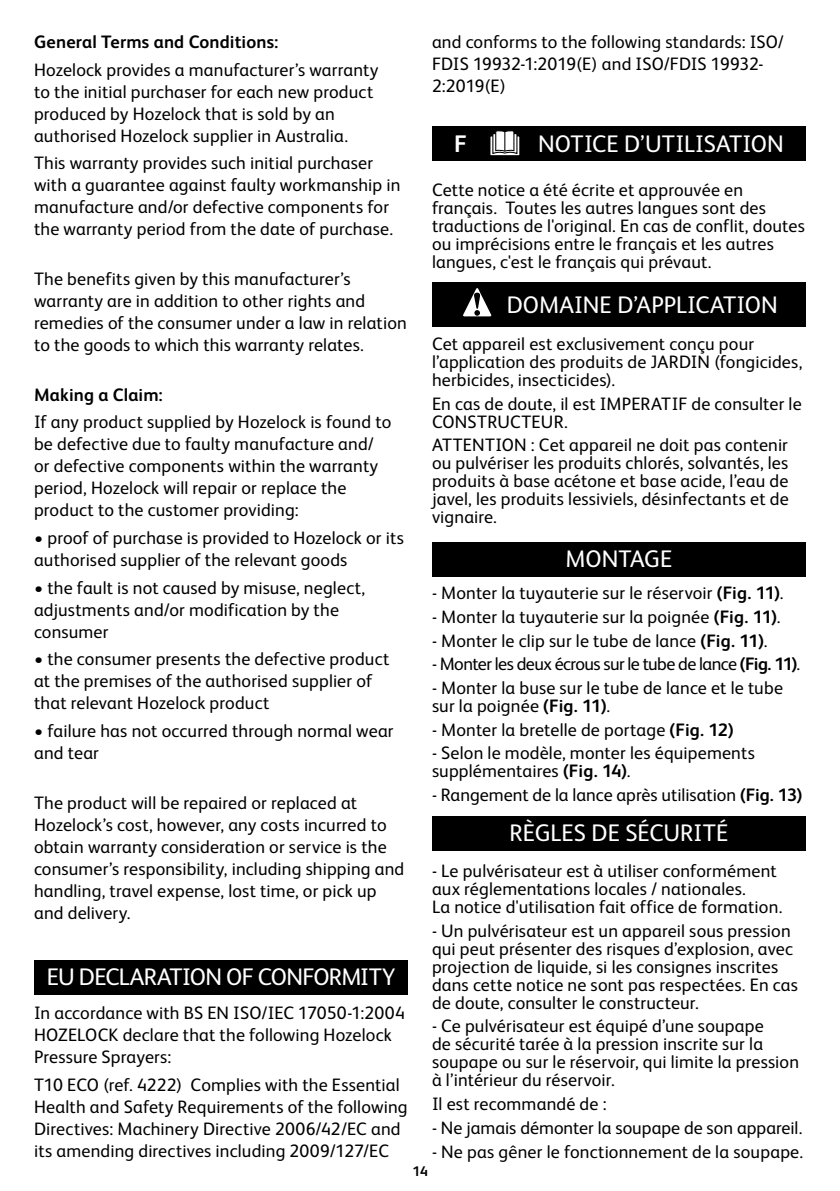
<style>
.page{position:relative;width:840px;height:1191px;background:#fff}
.page>*{position:absolute;margin:0;border:0;box-sizing:border-box;transform-origin:0 0}
.t1{font:24px "FS Albert Pro";letter-spacing:-.005em;color:#fff}
.t2{font:24px "FS Albert Pro";letter-spacing:-.03em;color:#fff}
.t3{font:700 24px "FS Albert Pro";color:#fff}
.t4{font:18px/22px "FS Albert Pro";letter-spacing:.01em;color:#000}
.t5{font:18px "FS Albert Pro";letter-spacing:-.03em;color:#000}
.t6{font:700 18px "FS Albert Pro";letter-spacing:.01em;color:#000}
.t7{font:700 14px "FS Albert Pro";color:#000}
.s1{font-weight:700}
</style>
<div class="page">
<div style="left:34px;top:961px;width:374px;height:34px;background:#000"></div>
<div style="left:432px;top:126px;width:373px;height:34px;background:#000"></div>
<div style="left:489px;top:136px;width:30px;height:20px;background:#878787"></div>
<div style="left:489px;top:135px;width:31px;height:21px;border:1px solid #000"></div>
<svg style="left:491px;top:130px;width:26px;height:25px"></svg>
<div style="left:432px;top:282px;width:373px;height:44px;background:#000"></div>
<svg style="left:463px;top:288px;width:29px;height:29px"></svg>
<div style="left:432px;top:542px;width:373px;height:34px;background:#000"></div>
<div style="left:432px;top:817px;width:373px;height:34px;background:#000"></div>
<p class="t6" style="left:34px;top:29px;width:246px">General Terms and Conditions:</p>
<p class="t4" style="left:34px;top:57px;width:345px">Hozelock provides a manufacturer’s warranty to the initial purchaser for each new product produced by Hozelock that is sold by an authorised Hozelock supplier in Australia.</p>
<p class="t4" style="left:34px;top:151px;width:367px">This warranty provides such initial purchaser with a guarantee against faulty workmanship in manufacture and/or defective components for the warranty period from the date of purchase.</p>
<p class="t4" style="left:34px;top:266px;width:374px">The benefits given by this manufacturer’s warranty are in addition to other rights and remedies of the consumer under a law in relation to the goods to which this warranty relates.</p>
<p class="t6" style="left:34px;top:382px;width:130px">Making a Claim:</p>
<p class="t4" style="left:34px;top:410px;width:358px">If any product supplied by Hozelock is found to be defective due to faulty manufacture and/ or defective components within the warranty period, Hozelock will repair or replace the product to the customer providing:</p>
<p class="t4" style="left:34px;top:525px;width:371px">• proof of purchase is provided to Hozelock or its authorised supplier of the relevant goods</p>
<p class="t4" style="left:34px;top:575px;width:332px">• the fault is not caused by misuse, neglect, adjustments and/or modification by the consumer</p>
<p class="t4" style="left:34px;top:647px;width:357px">• the consumer presents the defective product at the premises of the authorised supplier of that relevant Hozelock product</p>
<p class="t4" style="left:34px;top:718px;width:361px">• failure has not occurred through normal wear and tear</p>
<p class="t4" style="left:34px;top:790px;width:371px">The product will be repaired or replaced at Hozelock’s cost, however, any costs incurred to obtain warranty consideration or service is the consumer’s responsibility, including shipping and handling, travel expense, lost time, or pick up and delivery.</p>
<h1 class="t2" style="left:47px;top:960px;width:349px">EU DECLARATION OF CONFORMITY</h1>
<p class="t4" style="left:34px;top:1000px;width:372px">In accordance with BS EN ISO/IEC 17050-1:2004<br>HOZELOCK declare that the following Hozelock<br>Pressure Sprayers:</p>
<p class="t4" style="left:34px;top:1072px;width:375px">T10 ECO (ref. 4222) Complies with the Essential Health and Safety Requirements of the following Directives: Machinery Directive 2006/42/EC and its amending directives including 2009/127/EC</p>
<p class="t4" style="left:432px;top:29px;width:353px">and conforms to the following standards: ISO/<br>FDIS 19932-1:2019(E) and ISO/FDIS 19932-<br>2:2019(E)</p>
<h1 class="t3" style="left:454px;top:127px;width:14px">F</h1>
<h1 class="t1" style="left:537px;top:127px;width:247px">NOTICE D’UTILISATION</h1>
<p class="t4" style="left:432px;top:180px;width:374px;line-height:18px">Cette notice a été écrite et approuvée en français. Toutes les autres langues sont des traductions de l'original. En cas de conflit, doutes ou imprécisions entre le français et les autres langues, c'est le français qui prévaut.</p>
<h1 class="t1" style="left:506px;top:288px;width:272px">DOMAINE D’APPLICATION</h1>
<p class="t4" style="left:432px;top:333px;width:371px;line-height:18px">Cet appareil est exclusivement conçu pour l’application des produits de JARDIN (fongicides, herbicides, insecticides).</p>
<p class="t4" style="left:432px;top:393px;width:371px;line-height:18px">En cas de doute, il est IMPERATIF de consulter le<br>CONSTRUCTEUR.</p>
<p class="t4" style="left:432px;top:435px;width:358px;line-height:18px;text-align:justify">ATTENTION : Cet appareil ne doit pas contenir ou pulvériser les produits chlorés, solvantés, les produits à base acétone et base acide, l’eau de javel, les produits lessiviels, désinfectants et de vignaire.</p>
<h1 class="t1" style="left:565px;top:541px;width:108px">MONTAGE</h1>
<p class="t4" style="left:432px;top:581px;width:353px">- Monter la tuyauterie sur le réservoir <span class="s1">(Fig. 11)</span>.</p>
<p class="t4" style="left:432px;top:604px;width:350px">- Monter la tuyauterie sur la poignée <span class="s1">(Fig. 11)</span>.</p>
<p class="t4" style="left:432px;top:628px;width:336px">- Monter le clip sur le tube de lance <span class="s1">(Fig. 11)</span>.</p>
<p class="t5" style="left:432px;top:651px;width:369px">- Monter les deux écrous sur le tube de lance <span class="s1">(Fig. 11)</span>.</p>
<p class="t4" style="left:432px;top:677px;width:352px;line-height:18px">- Monter la buse sur le tube de lance et le tube sur la poignée <span class="s1">(Fig. 11)</span>.</p>
<p class="t4" style="left:432px;top:717px;width:303px">- Monter la bretelle de portage <span class="s1">(Fig. 12)</span></p>
<p class="t4" style="left:432px;top:743px;width:324px;line-height:18px">- Selon le modèle, monter les équipements supplémentaires <span class="s1">(Fig. 14)</span>.</p>
<p class="t4" style="left:432px;top:782px;width:371px">- Rangement de la lance après utilisation <span class="s1">(Fig. 13)</span></p>
<h1 class="t1" style="left:509px;top:816px;width:220px">RÈGLES DE SÉCURITÉ</h1>
<p class="t4" style="left:432px;top:860px;width:352px;line-height:18px">- Le pulvérisateur est à utiliser conformément aux réglementations locales / nationales.<br>La notice d'utilisation fait office de formation.</p>
<p class="t4" style="left:432px;top:920px;width:367px;line-height:18px">- Un pulvérisateur est un appareil sous pression qui peut présenter des risques d’explosion, avec projection de liquide, si les consignes inscrites dans cette notice ne sont pas respectées. En cas de doute, consulter le constructeur.</p>
<p class="t4" style="left:432px;top:1016px;width:368px;line-height:18px">- Ce pulvérisateur est équipé d’une soupape<br>de sécurité tarée à la pression inscrite sur la soupape ou sur le réservoir, qui limite la pression à l’intérieur du réservoir.</p>
<p class="t4" style="left:432px;top:1091px;width:176px">Il est recommandé de :</p>
<p class="t4" style="left:432px;top:1115px;width:371px">- Ne jamais démonter la soupape de son appareil.</p>
<p class="t4" style="left:432px;top:1139px;width:372px">- Ne pas gêner le fonctionnement de la soupape.</p>
<p class="t7" style="left:412px;top:1161px;width:17px">14</p>
</div>
